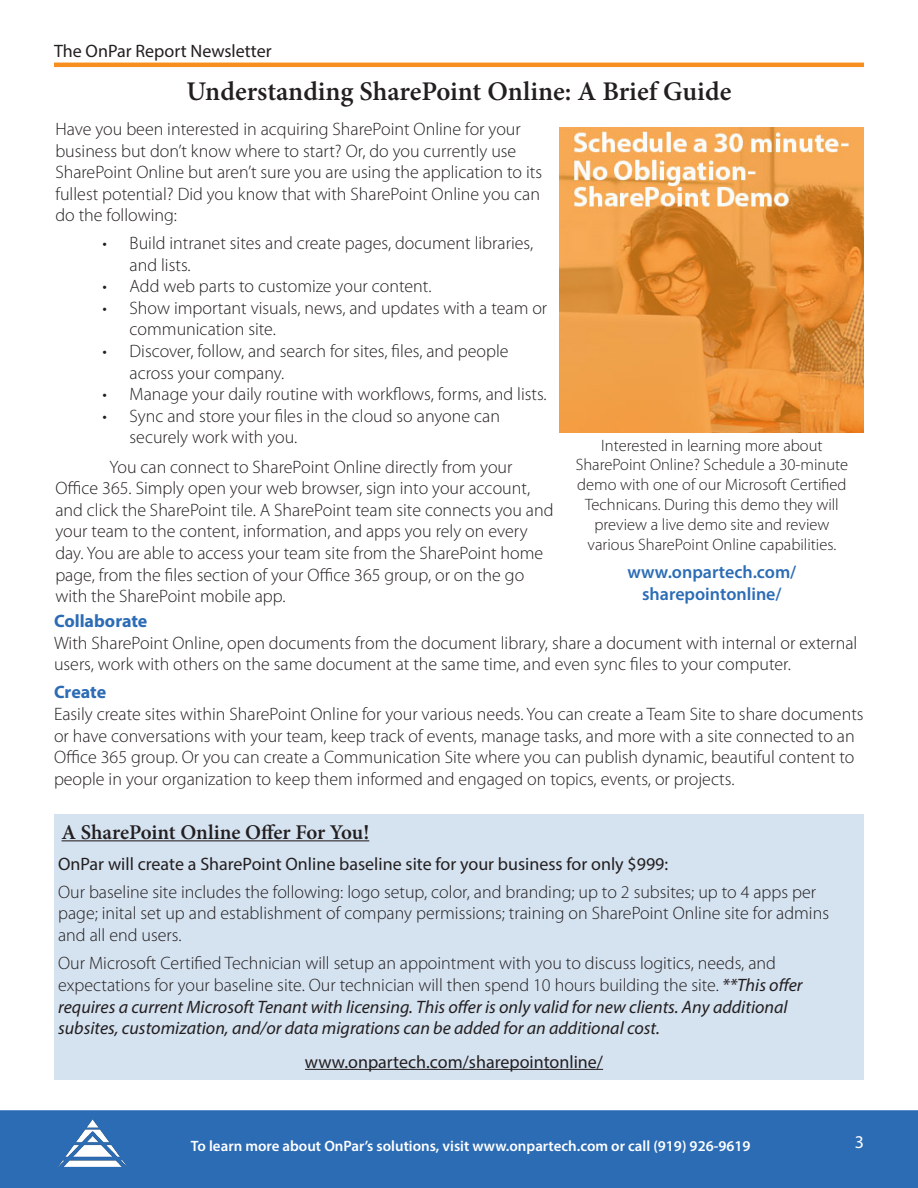
<style>
.page{position:relative;width:918px;height:1188px;background:#fff}
.page>*{position:absolute;margin:0;border:0;box-sizing:border-box;transform-origin:0 0}
.t1{font:600 27px "Minion Pro";color:#231f20}
.t2{font:600 21px "Minion Pro";letter-spacing:-.005em;color:#231f20}
.t3{font:300 18px/21.6px "Myriad Pro";color:#231f20}
.t4{font:italic 18px/21.6px "Myriad Pro";color:#231f20}
.t5{font:18px "Myriad Pro";color:#231f20}
.t6{font:600 18px/21.6px "Myriad Pro";color:#2c6cb5;text-align:center}
.t7{font:700 18px "Myriad Pro";letter-spacing:-.005em;color:#2c6cb5}
.t8{font:18px "Myriad Pro";color:#fff}
.t9{font:300 16.5px/19.8px "Myriad Pro";color:#231f20;text-align:center}
.t10{font:600 15px "Myriad Pro";color:#fff}
.s1{font-weight:300;font-style:normal}
</style>
<div class="page">
<hr style="left:54px;top:63px;width:810px;height:4px;background:#f78f1e">
<div style="left:1px;top:1111px;width:916px;height:76px;background:#2c6cb5"></div>
<div style="left:0;top:1110px;width:918px;height:78px;border:2px solid #2c6cb5"></div>
<img style="left:58px;top:1119px;width:70px;height:48px">
<img style="left:560px;top:127px;width:304px;height:305px">
<div style="left:54px;top:814px;width:810px;height:266px;background:#d5e2f0"></div>
<hr style="left:62px;top:840px;width:307px;height:1px;background:#231f20">
<hr style="left:305px;top:1069px;width:298px;height:1px;background:#231f20">
<p class="t5" style="left:54px;top:39px;width:219px">The OnPar Report Newsletter</p>
<p class="t1" style="left:187px;top:73px;width:546px">Understanding SharePoint Online: A Brief Guide</p>
<p class="t3" style="left:55px;top:119px;width:488px">Have you been interested in acquiring SharePoint Online for your business but don’t know where to start? Or, do you currently use SharePoint Online but aren’t sure you are using the application to its fullest potential? Did you know that with SharePoint Online you can do the following:</p>
<p class="t3" style="left:130px;top:232px;width:405px;text-indent:-27px">• Build intranet sites and create pages, document libraries, and lists.</p>
<p class="t3" style="left:103px;top:276px;width:331px">• Add web parts to customize your content.</p>
<p class="t3" style="left:130px;top:297px;width:419px;text-indent:-27px">• Show important visuals, news, and updates with a team or communication site.</p>
<p class="t3" style="left:130px;top:340px;width:381px;text-indent:-27px">• Discover, follow, and search for sites, files, and people across your company.</p>
<p class="t3" style="left:103px;top:384px;width:446px">• Manage your daily routine with workflows, forms, and lists.</p>
<p class="t3" style="left:130px;top:405px;width:372px;text-indent:-27px">• Sync and store your files in the cloud so anyone can securely work with you.</p>
<p class="t3" style="left:55px;top:456px;width:500px;text-indent:54px">You can connect to SharePoint Online directly from your Office 365. Simply open your web browser, sign into your account, and click the SharePoint tile. A SharePoint team site connects you and your team to the content, information, and apps you rely on every day. You are able to access your team site from the SharePoint home page, from the files section of your Office 365 group, or on the go with the SharePoint mobile app.</p>
<p class="t7" style="left:54px;top:609px;width:95px">Collaborate</p>
<p class="t3" style="left:54px;top:632px;width:805px">With SharePoint Online, open documents from the document library, share a document with internal or external users, work with others on the same document at the same time, and even sync files to your computer.</p>
<p class="t7" style="left:54px;top:681px;width:54px">Create</p>
<p class="t3" style="left:54px;top:704px;width:811px">Easily create sites within SharePoint Online for your various needs. You can create a Team Site to share documents or have conversations with your team, keep track of events, manage tasks, and more with a site connected to an Office 365 group. Or you can create a Communication Site where you can publish dynamic, beautiful content to people in your organization to keep them informed and engaged on topics, events, or projects.</p>
<p class="t9" style="left:576px;top:435px;width:274px">Interested in learning more about SharePoint Online? Schedule a 30-minute demo with one of our Microsoft Certified Technicans. During this demo they will preview a live demo site and review various SharePoint Online capabilities.</p>
<p class="t6" style="left:627px;top:561px;width:170px">www.onpartech.com/ sharepointonline/</p>
<p class="t2" style="left:62px;top:818px;width:309px">A SharePoint Online Offer For You!</p>
<p class="t5" style="left:58px;top:852px;width:612px">OnPar will create a SharePoint Online baseline site for your business for only $999:</p>
<p class="t3" style="left:58px;top:881px;width:772px">Our baseline site includes the following: logo setup, color, and branding; up to 2 subsites; up to 4 apps per page; inital set up and establishment of company permissions; training on SharePoint Online site for admins and all end users.</p>
<p class="t4" style="left:58px;top:952px;width:746px"><span class="s1">Our Microsoft Certified Technician will setup an appointment with you to discuss logitics, needs, and expectations for your baseline site. Our technician will then spend 10 hours building the site.</span> **This offer requires a current Microsoft Tenant with licensing. This offer is only valid for new clients. Any additional subsites, customization, and/or data migrations can be added for an additional cost.</p>
<p class="t5" style="left:305px;top:1050px;width:300px">www.onpartech.com/sharepointonline/</p>
<p class="t10" style="left:191px;top:1136px;width:561px">To learn more about OnPar’s solutions, visit www.onpartech.com or call (919) 926-9619</p>
<p class="t8" style="left:855px;top:1131px;width:11px">3</p>
</div>
